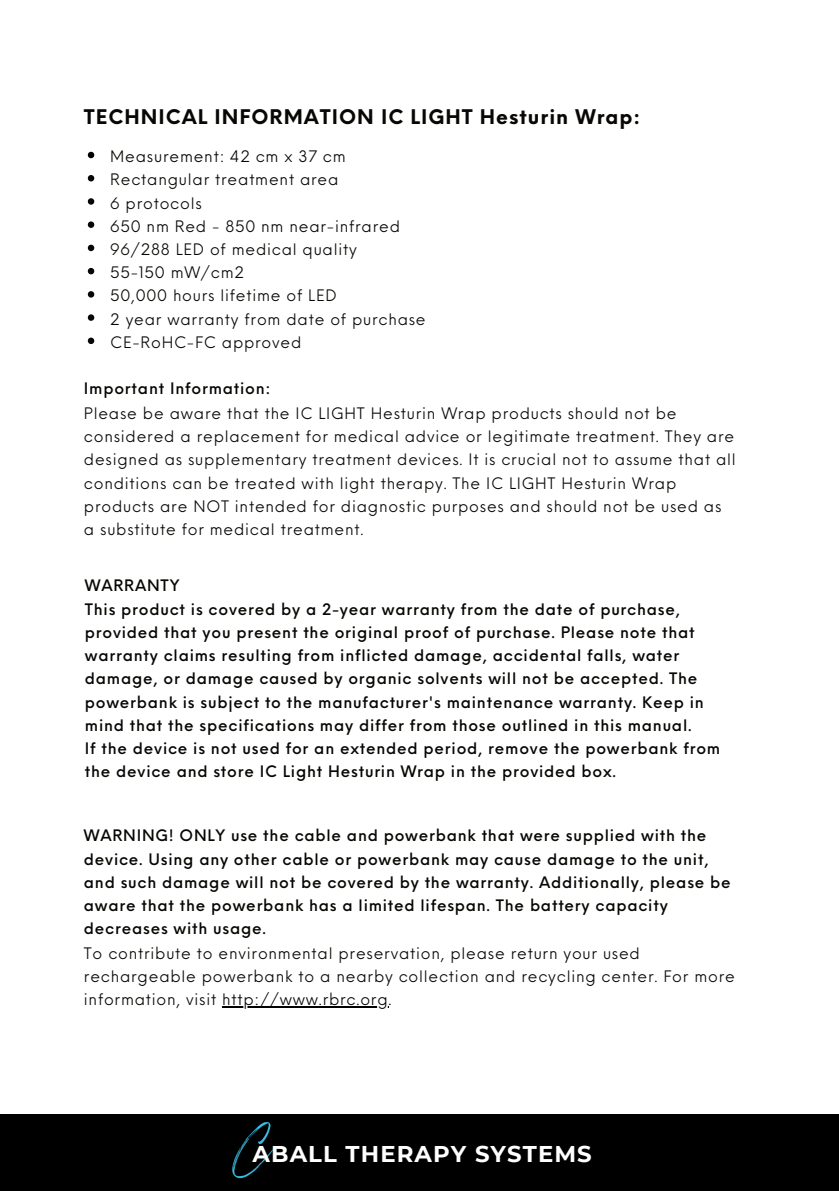
<style>
.page{position:relative;width:839px;height:1191px;background:#fff}
.page>*{position:absolute;margin:0;border:0;box-sizing:border-box;transform-origin:0 0}
.t1{font:700 22.8px "Montserrat";letter-spacing:.05em;color:#fff}
.t2{font:700 19.8px "Neue Einstellung";letter-spacing:.05em;color:#080704}
.t3{font:500 15.4px/23.2px "Neue Einstellung";letter-spacing:.05em;color:#080704}
.t4{font:15.4px/23.2px "Neue Einstellung";letter-spacing:.05em;color:#080704}
</style>
<div class="page">
<svg style="left:88px;top:152px;width:6px;height:6px"></svg>
<svg style="left:88px;top:175px;width:6px;height:6px"></svg>
<svg style="left:88px;top:198px;width:6px;height:7px"></svg>
<svg style="left:88px;top:221px;width:6px;height:7px"></svg>
<svg style="left:88px;top:245px;width:6px;height:6px"></svg>
<svg style="left:88px;top:268px;width:6px;height:6px"></svg>
<svg style="left:88px;top:291px;width:6px;height:7px"></svg>
<svg style="left:88px;top:314px;width:6px;height:7px"></svg>
<svg style="left:88px;top:338px;width:6px;height:6px"></svg>
<hr style="left:222px;top:1006px;width:166px;height:1px;background:#000">
<div style="left:0;top:1114px;width:838px;height:77px;background:#000"></div>
<img style="left:232px;top:1122px;width:44px;height:57px">
<p class="t2" style="left:84px;top:99px;width:558px">TECHNICAL INFORMATION IC LIGHT Hesturin Wrap:</p>
<p class="t4" style="left:110px;top:143px;width:317px">Measurement: 42 cm x 37 cm<br>Rectangular treatment area<br>6 protocols<br>650 nm Red - 850 nm near-infrared<br>96/288 LED of medical quality<br>55-150 mW/cm2<br>50,000 hours lifetime of LED<br>2 year warranty from date of purchase<br>CE-RoHC-FC approved</p>
<p class="t3" style="left:84px;top:376px;width:188px">Important Information:</p>
<p class="t4" style="left:84px;top:400px;width:653px">Please be aware that the IC LIGHT Hesturin Wrap products should not be considered a replacement for medical advice or legitimate treatment. They are designed as supplementary treatment devices. It is crucial not to assume that all conditions can be treated with light therapy. The IC LIGHT Hesturin Wrap products are NOT intended for diagnostic purposes and should not be used as<br>a substitute for medical treatment.</p>
<p class="t3" style="left:85px;top:573px;width:637px">WARRANTY<br>This product is covered by a 2-year warranty from the date of purchase, provided that you present the original proof of purchase. Please note that warranty claims resulting from inflicted damage, accidental falls, water damage, or damage caused by organic solvents will not be accepted. The powerbank is subject to the manufacturer's maintenance warranty. Keep in mind that the specifications may differ from those outlined in this manual.<br>If the device is not used for an extended period, remove the powerbank from the device and store IC Light Hesturin Wrap in the provided box.</p>
<p class="t3" style="left:84px;top:823px;width:648px">WARNING! ONLY use the cable and powerbank that were supplied with the device. Using any other cable or powerbank may cause damage to the unit, and such damage will not be covered by the warranty. Additionally, please be aware that the powerbank has a limited lifespan. The battery capacity decreases with usage.</p>
<p class="t4" style="left:84px;top:940px;width:652px">To contribute to environmental preservation, please return your used rechargeable powerbank to a nearby collection and recycling center. For more information, visit http://www.rbrc.org.</p>
<h1 class="t1" style="left:252px;top:1138px;width:340px">ABALL THERAPY SYSTEMS</h1>
</div>
